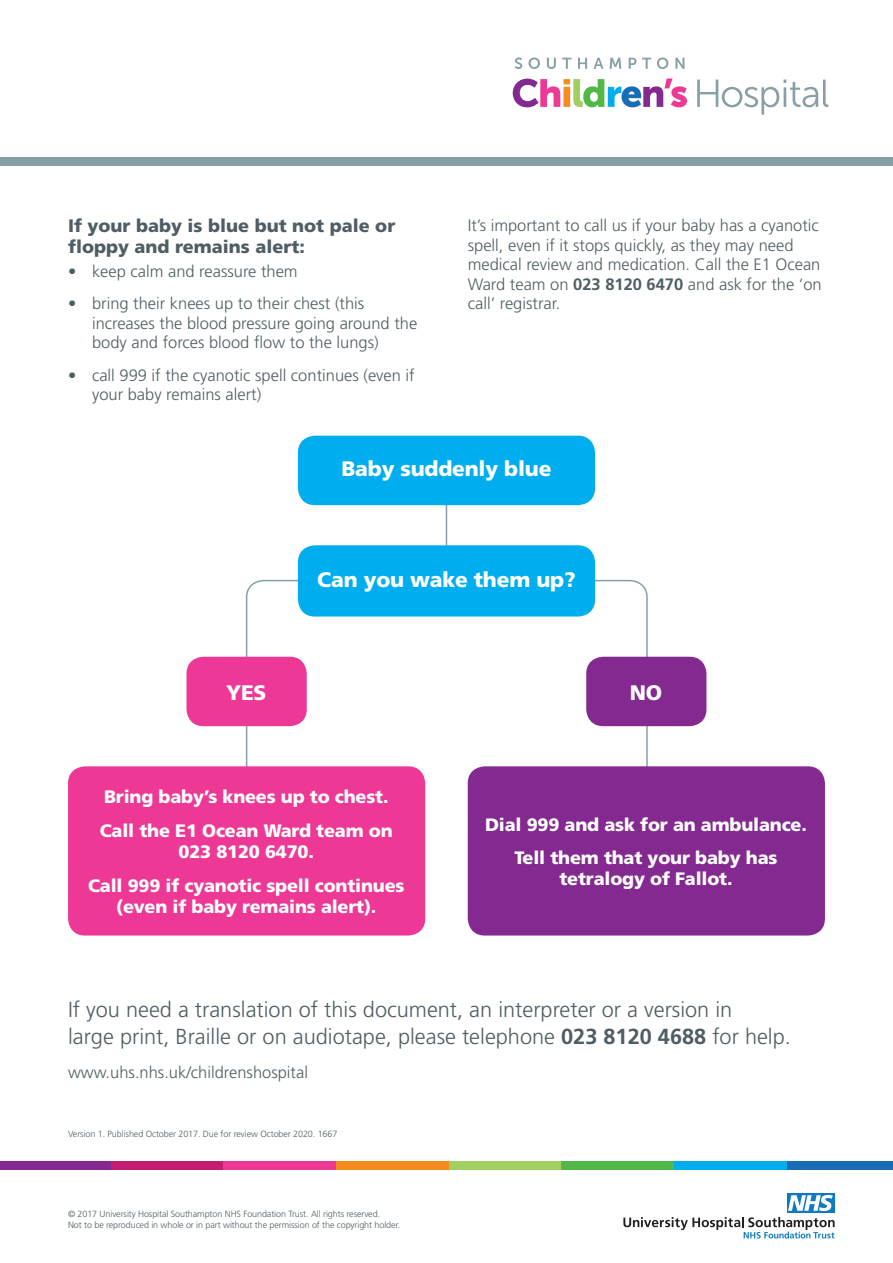
<style>
.page{position:relative;width:893px;height:1263px;background:#fff}
.page>*{position:absolute;margin:0;border:0;box-sizing:border-box;transform-origin:0 0}
.t1{font:300 21.75px/27px "Frutiger";color:#4f5e64}
.t2{font:900 21px "Frutiger";letter-spacing:-.01em;color:#fff}
.t3{font:900 18px/33.8px "Frutiger";letter-spacing:-.01em;color:#fff;text-align:center}
.t4{font:900 18px/21px "Frutiger";color:#4f5e64}
.t5{font:300 16.5px/19.5px "Frutiger";color:#4f5e64}
.t6{font:300 9px/10.5px "Frutiger";letter-spacing:-.01em;color:#4f5e64}
.s1{font-weight:700}
</style>
<div class="page">
<svg style="left:245px;top:473px;width:203px;height:341px"></svg>
<svg style="left:442px;top:579px;width:206px;height:235px"></svg>
<svg style="left:513px;top:79px;width:174px;height:28px"></svg>
<svg style="left:697px;top:80px;width:131px;height:35px"></svg>
<svg style="left:515px;top:58px;width:7px;height:11px"></svg>
<svg style="left:528px;top:58px;width:12px;height:11px"></svg>
<svg style="left:547px;top:58px;width:9px;height:11px"></svg>
<svg style="left:562px;top:58px;width:9px;height:11px"></svg>
<svg style="left:578px;top:58px;width:9px;height:11px"></svg>
<svg style="left:594px;top:58px;width:9px;height:11px"></svg>
<svg style="left:610px;top:58px;width:11px;height:11px"></svg>
<svg style="left:629px;top:58px;width:7px;height:11px"></svg>
<svg style="left:642px;top:58px;width:9px;height:11px"></svg>
<svg style="left:657px;top:58px;width:11px;height:11px"></svg>
<svg style="left:675px;top:58px;width:9px;height:11px"></svg>
<div style="left:786px;top:1161px;width:107px;height:9px;background:#1a6cb6"></div>
<div style="left:673px;top:1161px;width:113px;height:9px;background:#00aeef"></div>
<div style="left:560px;top:1161px;width:113px;height:9px;background:#51b848"></div>
<div style="left:448px;top:1161px;width:113px;height:9px;background:#a1cf61"></div>
<div style="left:335px;top:1161px;width:113px;height:9px;background:#f68b1e"></div>
<div style="left:223px;top:1161px;width:113px;height:9px;background:#ed3995"></div>
<div style="left:110px;top:1161px;width:113px;height:9px;background:#c31e72"></div>
<div style="left:0;top:1161px;width:110px;height:9px;background:#832990"></div>
<div style="left:0;top:157px;width:893px;height:9px;background:#899fa7"></div>
<div style="left:787px;top:1193px;width:47px;height:20px;background:#107ac0"></div>
<svg style="left:788px;top:1195px;width:45px;height:16px"></svg>
<svg style="left:623px;top:1217px;width:212px;height:21px"></svg>
<div style="left:298px;top:436px;width:297px;height:69px;background:#00aeef;border-radius:17px"></div>
<div style="left:298px;top:545px;width:297px;height:71px;background:#00aeef;border-radius:17px"></div>
<div style="left:186px;top:657px;width:121px;height:69px;background:#ed3995;border-radius:17px"></div>
<div style="left:68px;top:766px;width:357px;height:169px;background:#ed3995;border-radius:17px"></div>
<div style="left:468px;top:766px;width:357px;height:169px;background:#832990;border-radius:17px"></div>
<div style="left:586px;top:657px;width:120px;height:69px;background:#832990;border-radius:17px"></div>
<p class="t4" style="left:68px;top:215px;width:329px">If your baby is blue but not pale or floppy and remains alert:</p>
<p class="t5" style="left:68px;top:262px;width:231px">• keep calm and reassure them</p>
<p class="t5" style="left:92px;top:294px;width:327px;text-indent:-24px">• bring their knees up to their chest (this increases the blood pressure going around the body and forces blood flow to the lungs)</p>
<p class="t5" style="left:92px;top:365px;width:324px;text-indent:-24px">• call 999 if the cyanotic spell continues (even if your baby remains alert)</p>
<p class="t5" style="left:468px;top:216px;width:355px">It’s important to call us if your baby has a cyanotic spell, even if it stops quickly, as they may need medical review and medication. Call the E1 Ocean Ward team on <span class="s1">023 8120 6470</span> and ask for the ‘on call’ registrar.</p>
<p class="t2" style="left:341px;top:456px;width:212px">Baby suddenly blue</p>
<p class="t2" style="left:226px;top:680px;width:42px">YES</p>
<p class="t2" style="left:317px;top:567px;width:260px">Can you wake them up?</p>
<p class="t2" style="left:630px;top:680px;width:34px">NO</p>
<p class="t3" style="left:100px;top:780px;width:294px;text-align:left">Bring baby’s knees up to chest.<br>Call the E1 Ocean Ward team on</p>
<p class="t3" style="left:88px;top:834px;width:318px">023 8120 6470.<br>Call 999 if cyanotic spell continues</p>
<p class="t3" style="left:116px;top:889px;width:262px">(even if baby remains alert).</p>
<p class="t3" style="left:485px;top:807px;width:323px">Dial 999 and ask for an ambulance.<br>Tell them that your baby has</p>
<p class="t3" style="left:559px;top:862px;width:175px">tetralogy of Fallot.</p>
<h1 class="t1" style="left:68px;top:996px;width:724px">If you need a translation of this document, an interpreter or a version in<br>large print, Braille or on audiotape, please telephone <span class="s1">023 8120 4688</span> for help.</h1>
<p class="t5" style="left:68px;top:1063px;width:241px">www.uhs.nhs.uk/childrenshospital</p>
<p class="t6" style="left:68px;top:1129px;width:271px">Version 1. Published October 2017. Due for review October 2020. 1667</p>
<p class="t6" style="left:68px;top:1209px;width:334px">© 2017 University Hospital Southampton NHS Foundation Trust. All rights reserved.<br>Not to be reproduced in whole or in part without the permission of the copyright holder.</p>
</div>
